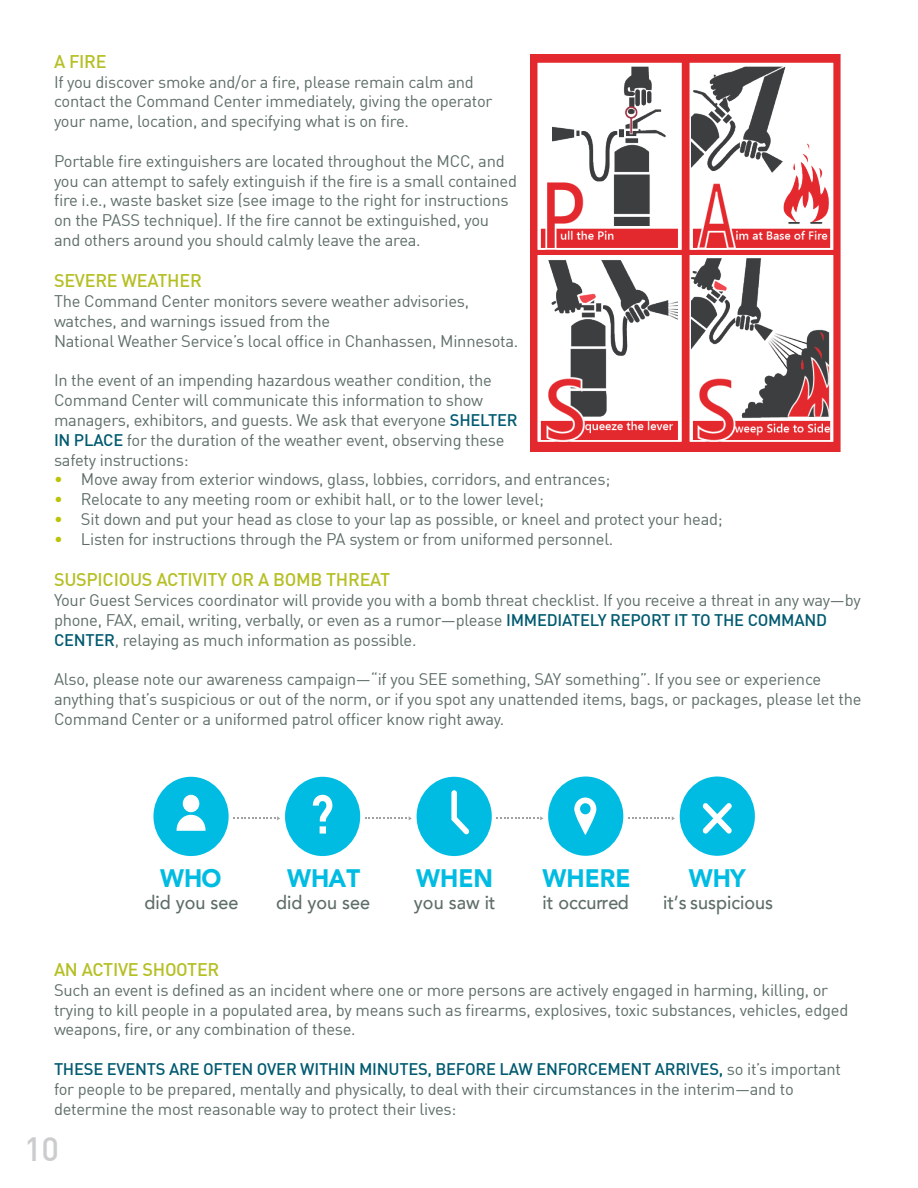
<style>
.page{position:relative;width:918px;height:1188px;background:#fff}
.page>*{position:absolute;margin:0;border:0;box-sizing:border-box;transform-origin:0 0}
.t1{font:500 33px "DIN Offc Pro";color:#cbccce}
.t2{font:900 25.35px "Avenir";color:#00bce2;scale:.95 1}
.t3{font:500 18.9px "Avenir";color:#5e6e66;scale:.95 1}
.t4{font:500 18px "DIN Offc Pro";letter-spacing:-.015em;color:#b5bf24}
.t5{font:16.5px/19.8px "DIN Offc Pro";letter-spacing:-.015em;color:#5e6e66}
.s1{font-weight:500;color:#005a70}
.s2{color:#bac405}
</style>
<div class="page">
<img style="left:530px;top:54px;width:311px;height:398px">
<div style="left:153px;top:777px;width:76px;height:79px;background:#00bce2;border-radius:50%"></div>
<div style="left:285px;top:777px;width:75px;height:79px;background:#00bce2;border-radius:50%"></div>
<div style="left:417px;top:777px;width:75px;height:79px;background:#00bce2;border-radius:50%"></div>
<div style="left:548px;top:777px;width:75px;height:79px;background:#00bce2;border-radius:50%"></div>
<div style="left:680px;top:777px;width:75px;height:79px;background:#00bce2;border-radius:50%"></div>
<svg style="left:177px;top:815px;width:29px;height:16px"></svg>
<div style="left:183px;top:795px;width:16px;height:17px;background:#fff;border-radius:50%"></div>
<svg style="left:313px;top:795px;width:19px;height:39px"></svg>
<svg style="left:703px;top:803px;width:29px;height:31px"></svg>
<svg style="left:574px;top:798px;width:22px;height:37px"></svg>
<svg style="left:233px;top:816px;width:47px;height:4px"></svg>
<svg style="left:365px;top:816px;width:47px;height:4px"></svg>
<svg style="left:497px;top:816px;width:46px;height:4px"></svg>
<svg style="left:628px;top:816px;width:47px;height:4px"></svg>
<svg style="left:451px;top:790px;width:18px;height:44px"></svg>
<p class="t4" style="left:54px;top:47px;width:54px">A FIRE</p>
<p class="t5" style="left:54px;top:70px;width:440px">If you discover smoke and/or a fire, please remain calm and contact the Command Center immediately, giving the operator your name, location, and specifying what is on fire.</p>
<p class="t5" style="left:54px;top:149px;width:465px">Portable fire extinguishers are located throughout the MCC, and you can attempt to safely extinguish if the fire is a small contained fire i.e., waste basket size (see image to the right for instructions on the PASS technique). If the fire cannot be extinguished, you and others around you should calmly leave the area.</p>
<p class="t4" style="left:54px;top:266px;width:149px">SEVERE WEATHER</p>
<p class="t5" style="left:54px;top:290px;width:466px">The Command Center monitors severe weather advisories, watches, and warnings issued from the<br>National Weather Service’s local office in Chanhassen, Minnesota.</p>
<p class="t5" style="left:54px;top:369px;width:465px">In the event of an impending hazardous weather condition, the Command Center will communicate this information to show managers, exhibitors, and guests. We ask that everyone <span class="s1">SHELTER IN PLACE</span> for the duration of the weather event, observing these safety instructions:</p>
<p class="t5" style="left:54px;top:468px;width:558px"><span class="s2">•</span> Move away from exterior windows, glass, lobbies, corridors, and entrances;</p>
<p class="t5" style="left:54px;top:488px;width:491px"><span class="s2">•</span> Relocate to any meeting room or exhibit hall, or to the lower level;</p>
<p class="t5" style="left:54px;top:507px;width:670px"><span class="s2">•</span> Sit down and put your head as close to your lap as possible, or kneel and protect your head;</p>
<p class="t5" style="left:54px;top:527px;width:561px"><span class="s2">•</span> Listen for instructions through the PA system or from uniformed personnel.</p>
<p class="t4" style="left:54px;top:565px;width:338px">SUSPICIOUS ACTIVITY OR A BOMB THREAT</p>
<p class="t5" style="left:54px;top:588px;width:808px">Your Guest Services coordinator will provide you with a bomb threat checklist. If you receive a threat in any way—by phone, FAX, email, writing, verbally, or even as a rumor—please <span class="s1">IMMEDIATELY REPORT IT TO THE COMMAND<br>CENTER</span>, relaying as much information as possible.</p>
<p class="t5" style="left:54px;top:668px;width:809px">Also, please note our awareness campaign—“if you SEE something, SAY something”. If you see or experience anything that’s suspicious or out of the norm, or if you spot any unattended items, bags, or packages, please let the<br>Command Center or a uniformed patrol officer know right away.</p>
<h2 class="t2" style="left:160px;top:856px;width:66px">WHO</h2>
<p class="t3" style="left:145px;top:886px;width:100px">did you see</p>
<h2 class="t2" style="left:287px;top:856px;width:78px">WHAT</h2>
<p class="t3" style="left:276px;top:886px;width:100px">did you see</p>
<h2 class="t2" style="left:416px;top:856px;width:82px">WHEN</h2>
<p class="t3" style="left:414px;top:886px;width:87px">you saw it</p>
<h2 class="t2" style="left:543px;top:856px;width:94px">WHERE</h2>
<p class="t3" style="left:543px;top:886px;width:92px">it occurred</p>
<h2 class="t2" style="left:689px;top:856px;width:61px">WHY</h2>
<p class="t3" style="left:663px;top:886px;width:117px">it’s suspicious</p>
<p class="t4" style="left:54px;top:955px;width:167px">AN ACTIVE SHOOTER</p>
<p class="t5" style="left:54px;top:978px;width:796px">Such an event is defined as an incident where one or more persons are actively engaged in harming, killing, or trying to kill people in a populated area, by means such as firearms, explosives, toxic substances, vehicles, edged weapons, fire, or any combination of these.</p>
<p class="t5" style="left:54px;top:1058px;width:789px"><span class="s1">THESE EVENTS ARE OFTEN OVER WITHIN MINUTES, BEFORE LAW ENFORCEMENT ARRIVES,</span> so it’s important for people to be prepared, mentally and physically, to deal with their circumstances in the interim—and to determine the most reasonable way to protect their lives:</p>
<h1 class="t1" style="left:24px;top:1123px;width:37px">10</h1>
</div>
